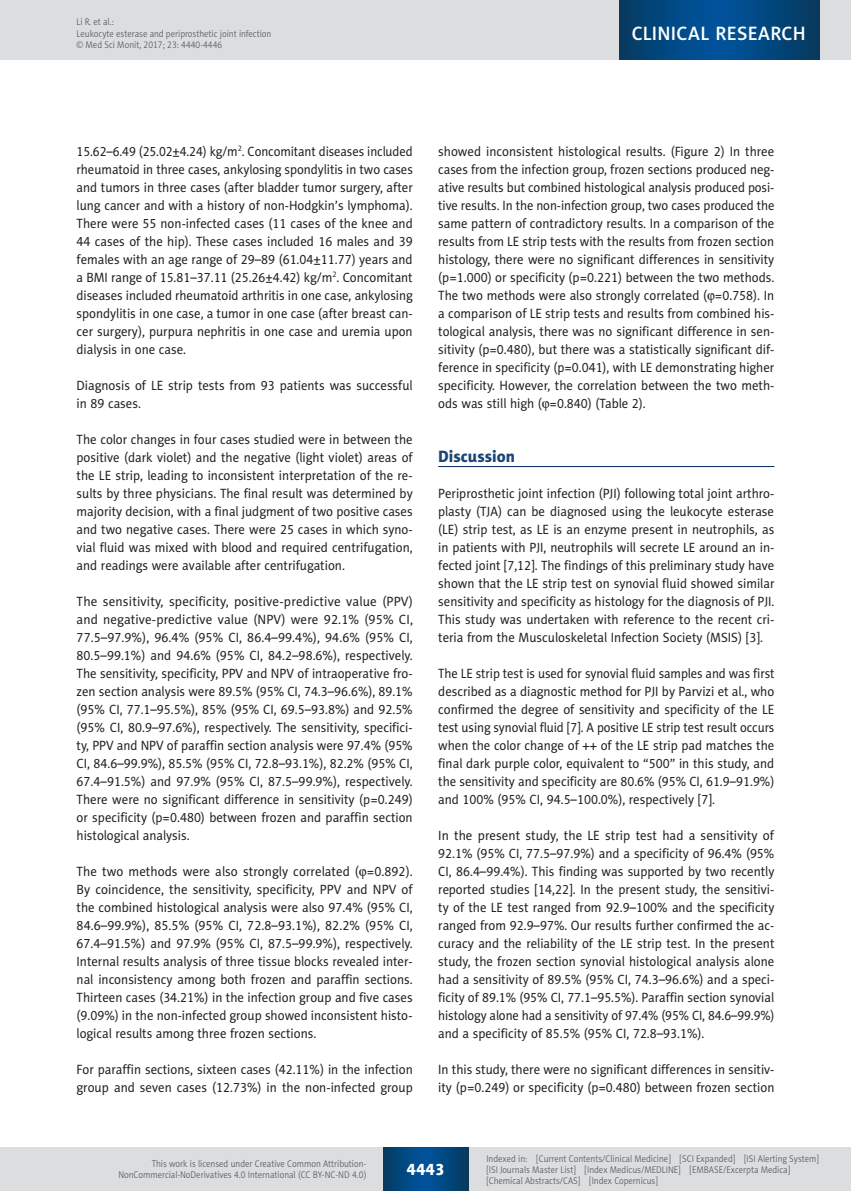
<style>
.page{position:relative;width:851px;height:1191px;background:#fff}
.page>*{position:absolute;margin:0;border:0;box-sizing:border-box;transform-origin:0 0}
.t1{font:19.5px "Naomi Sans EFN Medium";letter-spacing:.015em;color:#fff}
.MSM_Headline_1{font:16.5px "Naomi Sans EFN Heavy";color:#1a4574}
.t2{font:16.5px "Naomi Sans EFN Heavy";color:#fff}
.MSM_Body{font:13.5px/18px "Naomi Sans EFN";color:#231f20;scale:.95 1}
.MSM_Body-2{font:13.5px/18px "Naomi Sans EFN";color:#231f20;text-align:justify;scale:.96 1}
.MSM_Body-3{font:13.5px/18px "Naomi Sans EFN";color:#231f20;text-align:justify;scale:.93 1}
.MSM_Body-4{font:13.5px/18px "Naomi Sans EFN";color:#231f20;text-align:justify}
.t3{font:9.75px/11.2px "Naomi Sans EFN Light";color:#57585a;scale:.9 1}
.s1{font-family:"Standard Sym L"}
</style>
<div class="page">
<hr style="left:438px;top:466px;width:336px;height:1px;background:#00295c">
<div style="left:0;top:1148px;width:850px;height:43px;background:#dcdddf"></div>
<svg style="left:383px;top:1147px;width:85px;height:43px;background:#02477e"></svg>
<div style="left:0;top:0;width:850px;height:60px;background:#dcdddf"></div>
<svg style="left:619px;top:0;width:200px;height:60px;background:#02477e"></svg>
<p class="t3" style="left:77px;top:16px;width:218px">Li R. et al.:<br>Leukocyte esterase and periprosthetic joint infection © Med Sci Monit, 2017; 23: 4440-4446</p>
<h1 class="t1" style="left:631px;top:22px;width:175px">CLINICAL RESEARCH</h1>
<p class="MSM_Body-3" style="left:77px;top:142px;width:363px">15.62–6.49 (25.02±4.24) kg/m<sup>2</sup>. Concomitant diseases included rheumatoid in three cases, ankylosing spondylitis in two cases and tumors in three cases (after bladder tumor surgery, after lung cancer and with a history of non-Hodgkin’s lymphoma).<br>There were 55 non-infected cases (11 cases of the knee and 44 cases of the hip). These cases included 16 males and 39 females with an age range of 29–89 (61.04±11.77) years and a BMI range of 15.81–37.11 (25.26±4.42) kg/m<sup>2</sup>. Concomitant diseases included rheumatoid arthritis in one case, ankylosing spondylitis in one case, a tumor in one case (after breast can&shy;cer surgery), purpura nephritis in one case and uremia upon dialysis in one case.</p>
<p class="MSM_Body" style="left:77px;top:376px;width:355px">Diagnosis of LE strip tests from 93 patients was successful in 89 cases.</p>
<p class="MSM_Body" style="left:77px;top:430px;width:355px;text-align:justify">The color changes in four cases studied were in between the positive (dark violet) and the negative (light violet) areas of the LE strip, leading to inconsistent interpretation of the re&shy;sults by three physicians. The final result was determined by majority decision, with a final judgment of two positive cases and two negative cases. There were 25 cases in which syno&shy;vial fluid was mixed with blood and required centrifugation, and readings were available after centrifugation.</p>
<p class="MSM_Body-4" style="left:77px;top:592px;width:338px">The sensitivity, specificity, positive-predictive value (PPV) and negative-predictive value (NPV) were 92.1% (95% CI, 77.5–97.9%), 96.4% (95% CI, 86.4–99.4%), 94.6% (95% CI, 80.5–99.1%) and 94.6% (95% CI, 84.2–98.6%), respectively.<br>The sensitivity, specificity, PPV and NPV of intraoperative fro&shy;zen section analysis were 89.5% (95% CI, 74.3–96.6%), 89.1% (95% CI, 77.1–95.5%), 85% (95% CI, 69.5–93.8%) and 92.5% (95% CI, 80.9–97.6%), respectively. The sensitivity, specifici&shy;ty, PPV and NPV of paraffin section analysis were 97.4% (95% CI, 84.6–99.9%), 85.5% (95% CI, 72.8–93.1%), 82.2% (95% CI, 67.4–91.5%) and 97.9% (95% CI, 87.5–99.9%), respectively.<br>There were no significant difference in sensitivity (p=0.249) or specificity (p=0.480) between frozen and paraffin section histological analysis.</p>
<p class="MSM_Body-2" style="left:77px;top:862px;width:352px">The two methods were also strongly correlated (<span class="s1">j</span>=0.892).<br>By coincidence, the sensitivity, specificity, PPV and NPV of the combined histological analysis were also 97.4% (95% CI, 84.6–99.9%), 85.5% (95% CI, 72.8–93.1%), 82.2% (95% CI, 67.4–91.5%) and 97.9% (95% CI, 87.5–99.9%), respectively.<br>Internal results analysis of three tissue blocks revealed inter&shy;nal inconsistency among both frozen and paraffin sections.<br>Thirteen cases (34.21%) in the infection group and five cases (9.09%) in the non-infected group showed inconsistent histo&shy;logical results among three frozen sections.</p>
<p class="MSM_Body" style="left:77px;top:1060px;width:355px">For paraffin sections, sixteen cases (42.11%) in the infection group and seven cases (12.73%) in the non-infected group</p>
<p class="MSM_Body" style="left:438px;top:142px;width:355px;text-align:justify">showed inconsistent histological results. (Figure 2) In three cases from the infection group, frozen sections produced neg&shy;ative results but combined histological analysis produced posi&shy;tive results. In the non-infection group, two cases produced the same pattern of contradictory results. In a comparison of the results from LE strip tests with the results from frozen section histology, there were no significant differences in sensitivity (p=1.000) or specificity (p=0.221) between the two methods.<br>The two methods were also strongly correlated (<span class="s1">j</span>=0.758). In a comparison of LE strip tests and results from combined his&shy;tological analysis, there was no significant difference in sen&shy;sitivity (p=0.480), but there was a statistically significant dif&shy;ference in specificity (p=0.041), with LE demonstrating higher specificity. However, the correlation between the two meth&shy;ods was still high (<span class="s1">j</span>=0.840) (Table 2).</p>
<p class="MSM_Headline_1" style="left:438px;top:446px;width:78px">Discussion</p>
<p class="MSM_Body" style="left:438px;top:484px;width:355px;text-align:justify">Periprosthetic joint infection (PJI) following total joint arthro&shy;plasty (TJA) can be diagnosed using the leukocyte esterase (LE) strip test, as LE is an enzyme present in neutrophils, as in patients with PJI, neutrophils will secrete LE around an in&shy;fected joint [7,12]. The findings of this preliminary study have shown that the LE strip test on synovial fluid showed similar sensitivity and specificity as histology for the diagnosis of PJI.<br>This study was undertaken with reference to the recent cri&shy;teria from the Musculoskeletal Infection Society (MSIS) [3].</p>
<p class="MSM_Body-3" style="left:438px;top:664px;width:363px">The LE strip test is used for synovial fluid samples and was first described as a diagnostic method for PJI by Parvizi et al., who confirmed the degree of sensitivity and specificity of the LE test using synovial fluid [7]. A positive LE strip test result occurs when the color change of ++ of the LE strip pad matches the final dark purple color, equivalent to “500” in this study, and the sensitivity and specificity are 80.6% (95% CI, 61.9–91.9%) and 100% (95% CI, 94.5–100.0%), respectively [7].</p>
<p class="MSM_Body-2" style="left:438px;top:826px;width:352px">In the present study, the LE strip test had a sensitivity of 92.1% (95% CI, 77.5–97.9%) and a specificity of 96.4% (95% CI, 86.4–99.4%). This finding was supported by two recently reported studies [14,22]. In the present study, the sensitivi&shy;ty of the LE test ranged from 92.9–100% and the specificity ranged from 92.9–97%. Our results further confirmed the ac&shy;curacy and the reliability of the LE strip test. In the present study, the frozen section synovial histological analysis alone had a sensitivity of 89.5% (95% CI, 74.3–96.6%) and a speci&shy;ficity of 89.1% (95% CI, 77.1–95.5%). Paraffin section synovial histology alone had a sensitivity of 97.4% (95% CI, 84.6–99.9%) and a specificity of 85.5% (95% CI, 72.8–93.1%).</p>
<p class="MSM_Body" style="left:438px;top:1060px;width:355px">In this study, there were no significant differences in sensitiv&shy;ity (p=0.249) or specificity (p=0.480) between frozen section</p>
<p class="t3" style="left:118px;top:1158px;width:277px;text-align:right">This work is licensed under Creative Common Attribution-<br>NonCommercial-NoDerivatives 4.0 International (CC BY-NC-ND 4.0)</p>
<p class="t2" style="left:406px;top:1159px;width:40px">4443</p>
<p class="t3" style="left:486px;top:1152px;width:371px">Indexed in: [Current Contents/Clinical Medicine] [SCI Expanded] [ISI Alerting System] [ISI Journals Master List] [Index Medicus/MEDLINE] [EMBASE/Excerpta Medica] [Chemical Abstracts/CAS] [Index Copernicus]</p>
</div>
